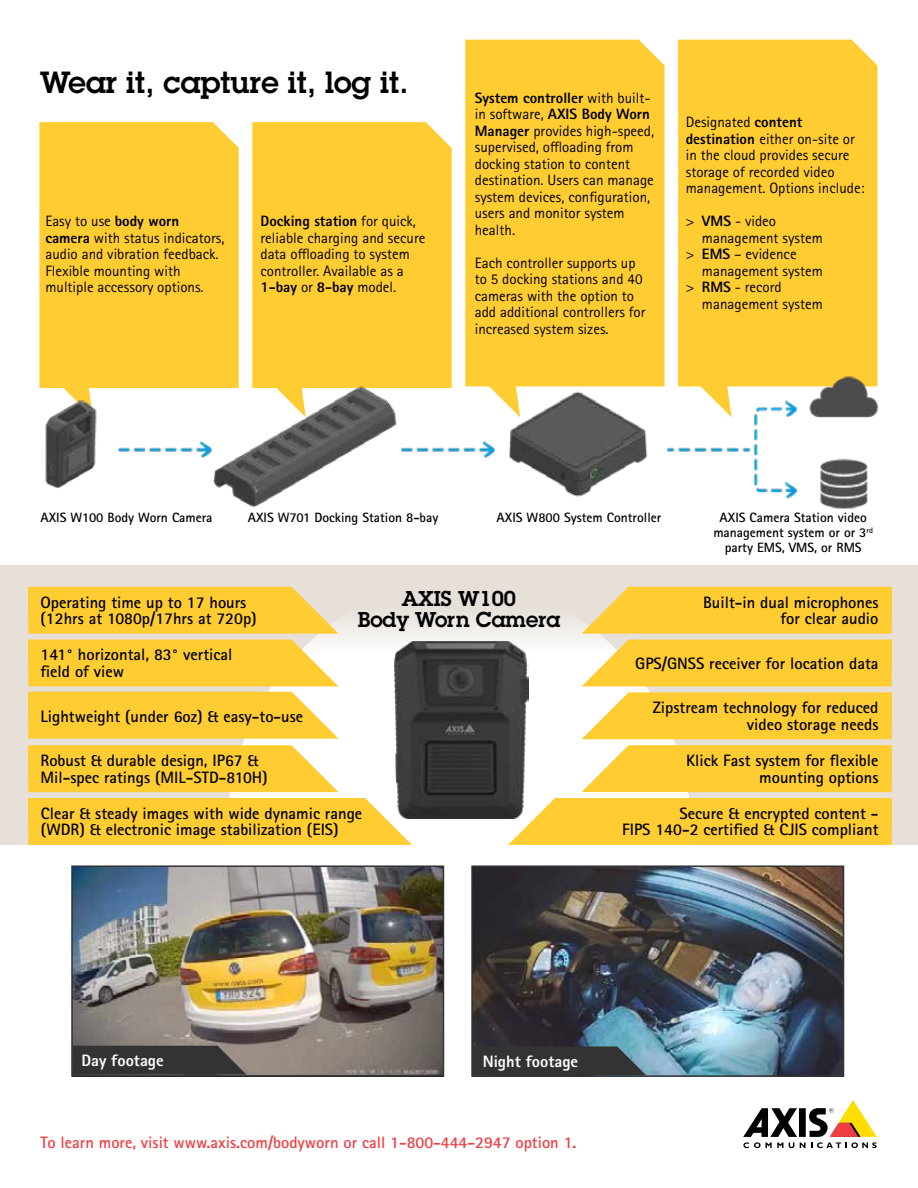
<style>
.page{position:relative;width:918px;height:1188px;background:#fff}
.page>*{position:absolute;margin:0;border:0;box-sizing:border-box;transform-origin:0 0}
.t1{font:600 30px "Lubalin Graph ECG";color:#000}
.t2{font:600 21px/21px "Lubalin Graph ECG";color:#000;text-align:center}
.t3{font:700 16.5px/16.5px "Rotis Sans Serif Pro";color:#000;text-align:right}
.t4{font:700 16.5px "Rotis Sans Serif Pro";color:#ef3e42}
.t5{font:800 16.5px "Rotis Sans Serif Pro";color:#fff}
.t6{font:15px/16.5px "Rotis Sans Serif Pro";color:#000}
.t7{font:700 13.5px/15px "Rotis Sans Serif Pro";color:#000;text-align:center}
.s1{font-weight:800}
</style>
<div class="page">
<div style="left:39px;top:122px;width:200px;height:266px;background:#ffcc31"></div>
<div style="left:252px;top:122px;width:200px;height:237px;background:#ffcc31"></div>
<div style="left:465px;top:40px;width:200px;height:319px;background:#ffcc31"></div>
<div style="left:678px;top:40px;width:200px;height:319px;background:#ffcc31"></div>
<svg style="left:743px;top:1100px;width:134px;height:48px"></svg>
<img style="left:40px;top:359px;width:839px;height:151px">
<div style="left:0;top:565px;width:918px;height:280px;background:#e6e0d9"></div>
<svg style="left:226px;top:586px;width:466px;height:259px;fill:#fff"></svg>
<img style="left:394px;top:642px;width:134px;height:177px">
<svg style="left:582px;top:587px;width:310px;height:47px;background:#fccd3e"></svg>
<svg style="left:582px;top:640px;width:310px;height:46px;background:#fecf3f"></svg>
<svg style="left:582px;top:692px;width:310px;height:47px;background:#fed042"></svg>
<svg style="left:582px;top:745px;width:310px;height:47px;background:#fed041"></svg>
<svg style="left:508px;top:798px;width:384px;height:47px;background:#fbcb3b"></svg>
<svg style="left:28px;top:745px;width:310px;height:47px;background:#fecf41"></svg>
<svg style="left:28px;top:692px;width:310px;height:47px;background:#fecf41"></svg>
<svg style="left:28px;top:640px;width:310px;height:46px;background:#fecf3f"></svg>
<svg style="left:28px;top:798px;width:384px;height:47px;background:#fccc3a"></svg>
<svg style="left:28px;top:587px;width:310px;height:47px;background:#fdcd3e"></svg>
<img style="left:74px;top:868px;width:367px;height:206px">
<div style="left:71px;top:865px;width:373px;height:212px;border:2px solid #333334"></div>
<svg style="left:71px;top:1046px;width:175px;height:29px;background:#3c3b3b"></svg>
<img style="left:474px;top:868px;width:367px;height:206px">
<div style="left:471px;top:865px;width:373px;height:212px;border:2px solid #333334"></div>
<svg style="left:444px;top:1046px;width:202px;height:29px;background:#535759"></svg>
<h1 class="t1" style="left:40px;top:62px;width:370px">Wear it, capture it, log it.</h1>
<p class="t6" style="left:45px;top:213px;width:181px">Easy to use <span class="s1">body worn camera</span> with status indicators, audio and vibration feedback.<br>Flexible mounting with multiple accessory options.</p>
<p class="t6" style="left:260px;top:213px;width:166px"><span class="s1">Docking station</span> for quick, reliable charging and secure data offloading to system controller. Available as a<br><span class="s1">1-bay</span> or <span class="s1">8-bay</span> model.</p>
<p class="t6" style="left:475px;top:90px;width:181px"><span class="s1">System controller</span> with built&shy;in software, <span class="s1">AXIS Body Worn<br>Manager</span> provides high-speed, supervised, offloading from docking station to content destination. Users can manage system devices, configuration, users and monitor system health.</p>
<p class="t6" style="left:475px;top:255px;width:172px">Each controller supports up to 5 docking stations and 40 cameras with the option to add additional controllers for increased system sizes.</p>
<p class="t6" style="left:686px;top:114px;width:180px">Designated <span class="s1">content destination</span> either on-site or in the cloud provides secure storage of recorded video management. Options include:</p>
<p class="t6" style="left:686px;top:213px;width:92px">&gt; <span class="s1">VMS</span> - video</p>
<p class="t6" style="left:702px;top:230px;width:122px">management system</p>
<p class="t6" style="left:686px;top:246px;width:112px">&gt; <span class="s1">EMS</span> – evidence</p>
<p class="t6" style="left:702px;top:263px;width:122px">management system</p>
<p class="t6" style="left:686px;top:279px;width:97px">&gt; <span class="s1">RMS</span> - record</p>
<p class="t6" style="left:702px;top:296px;width:122px">management system</p>
<p class="t7" style="left:41px;top:510px;width:173px">AXIS W100 Body Worn Camera</p>
<p class="t7" style="left:248px;top:510px;width:192px">AXIS W701 Docking Station 8-bay</p>
<p class="t7" style="left:497px;top:510px;width:166px">AXIS W800 System Controller</p>
<p class="t7" style="left:713px;top:510px;width:161px">AXIS Camera Station video management system or or 3<sup>rd </sup>party EMS, VMS, or RMS</p>
<h2 class="t2" style="left:358px;top:589px;width:204px">AXIS W100<br>Body Worn Camera</h2>
<p class="t3" style="left:703px;top:594px;width:177px">Built-in dual microphones for clear audio</p>
<p class="t3" style="left:635px;top:655px;width:245px">GPS/GNSS receiver for location data</p>
<p class="t3" style="left:653px;top:699px;width:227px">Zipstream technology for reduced video storage needs</p>
<p class="t3" style="left:686px;top:752px;width:194px">Klick Fast system for flexible mounting options</p>
<p class="t3" style="left:622px;top:805px;width:258px">Secure &amp; encrypted content -<br>FIPS 140-2 certified &amp; CJIS compliant</p>
<p class="t3" style="left:40px;top:594px;width:218px;text-align:left">Operating time up to 17 hours (12hrs at 1080p/17hrs at 720p)</p>
<p class="t3" style="left:40px;top:647px;width:193px;text-align:left">141° horizontal, 83° vertical field of view</p>
<p class="t3" style="left:40px;top:708px;width:264px">Lightweight (under 6oz) &amp; easy-to-use</p>
<p class="t3" style="left:40px;top:752px;width:229px;text-align:left">Robust &amp; durable design, IP67 &amp;<br>Mil-spec ratings (MIL-STD-810H)</p>
<p class="t3" style="left:41px;top:805px;width:323px;text-align:left">Clear &amp; steady images with wide dynamic range (WDR) &amp; electronic image stabilization (EIS)</p>
<p class="t5" style="left:81px;top:1050px;width:84px">Day footage</p>
<p class="t5" style="left:483px;top:1051px;width:97px">Night footage</p>
<p class="t4" style="left:40px;top:1132px;width:538px">To learn more, visit www.axis.com/bodyworn or call 1-800-444-2947 option 1.</p>
</div>
